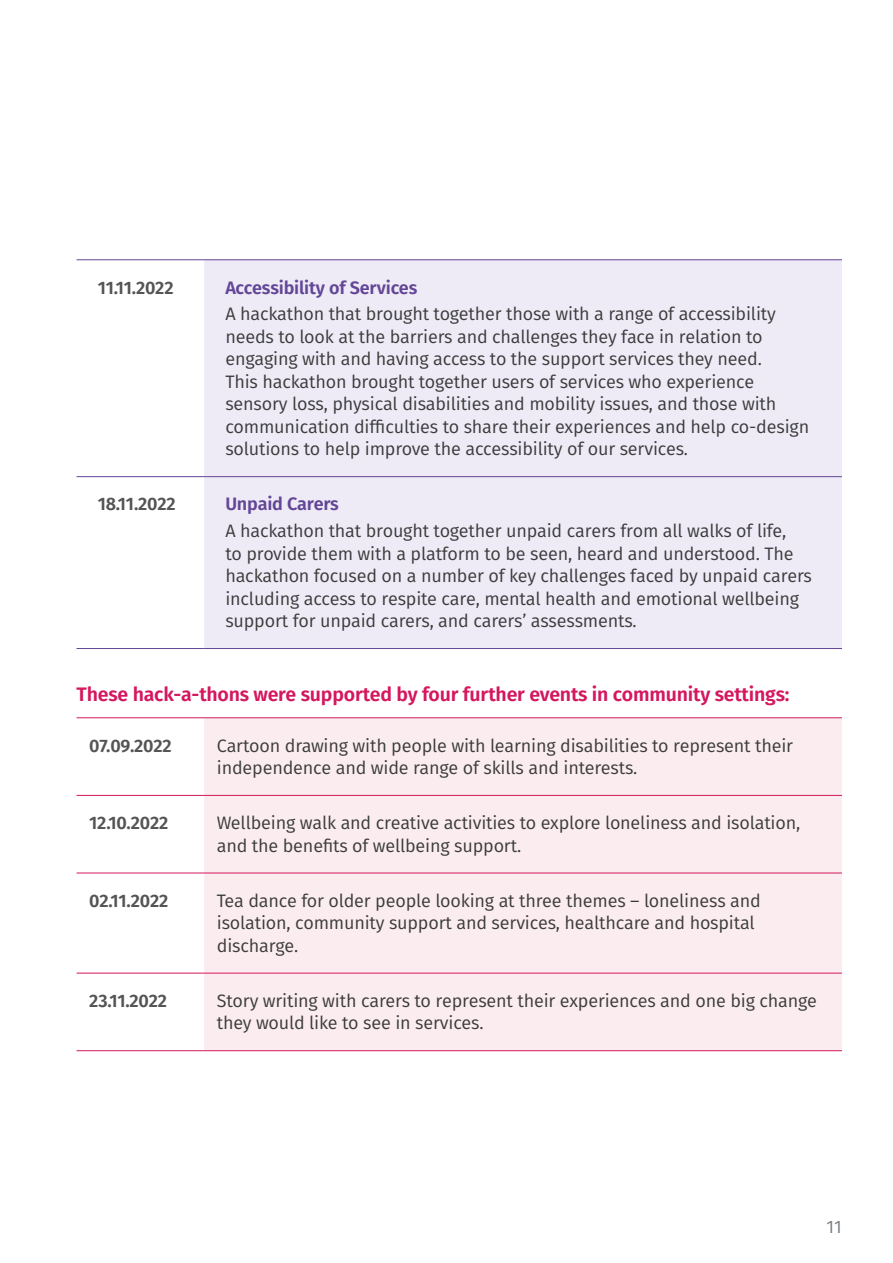
<style>
.page{position:relative;width:893px;height:1263px;background:#fff}
.page>*{position:absolute;margin:0;border:0;box-sizing:border-box;transform-origin:0 0}
.t1{font:600 19.5px "Fira Sans";letter-spacing:-.01em;color:#d4175e}
.t2{font:18px/22.5px "Fira Sans";letter-spacing:-.01em;color:#3c3c3b}
.t3{font:600 18px "Fira Sans";letter-spacing:-.01em;color:#555454}
.t4{font:600 18px "Fira Sans";letter-spacing:-.01em;color:#634696}
.t5{font:18px "Fira Sans";color:#798087}
</style>
<div class="page">
<div style="left:204px;top:260px;width:638px;height:388px;background:#eeebf7"></div>
<div style="left:204px;top:718px;width:638px;height:332px;background:#fbedef"></div>
<hr style="left:77px;top:259px;width:127px;height:1px;background:#634696">
<hr style="left:204px;top:259px;width:638px;height:1px;background:#634696">
<hr style="left:77px;top:476px;width:127px;height:1px;background:#634696">
<hr style="left:204px;top:476px;width:638px;height:1px;background:#634696">
<hr style="left:77px;top:648px;width:127px;height:1px;background:#634696">
<hr style="left:204px;top:648px;width:638px;height:1px;background:#634696">
<hr style="left:77px;top:717px;width:127px;height:1px;background:#d4175e">
<hr style="left:204px;top:717px;width:638px;height:1px;background:#d4175e">
<hr style="left:77px;top:795px;width:127px;height:1px;background:#d4175e">
<hr style="left:204px;top:795px;width:638px;height:1px;background:#d4175e">
<hr style="left:77px;top:873px;width:127px;height:1px;background:#d4175e">
<hr style="left:204px;top:873px;width:638px;height:1px;background:#d4175e">
<hr style="left:77px;top:973px;width:127px;height:1px;background:#d4175e">
<hr style="left:204px;top:973px;width:638px;height:1px;background:#d4175e">
<hr style="left:77px;top:1050px;width:127px;height:1px;background:#d4175e">
<hr style="left:204px;top:1050px;width:638px;height:1px;background:#d4175e">
<p class="t3" style="left:98px;top:273px;width:77px">11.11.2022</p>
<p class="t4" style="left:225px;top:273px;width:193px">Accessibility of Services</p>
<p class="t2" style="left:225px;top:302px;width:585px">A hackathon that brought together those with a range of accessibility needs to look at the barriers and challenges they face in relation to engaging with and having access to the support services they need.<br>This hackathon brought together users of services who experience sensory loss, physical disabilities and mobility issues, and those with communication difficulties to share their experiences and help co-design solutions to help improve the accessibility of our services.</p>
<p class="t3" style="left:98px;top:489px;width:79px">18.11.2022</p>
<p class="t4" style="left:225px;top:489px;width:115px">Unpaid Carers</p>
<p class="t2" style="left:225px;top:519px;width:588px">A hackathon that brought together unpaid carers from all walks of life,<br>to provide them with a platform to be seen, heard and understood. The hackathon focused on a number of key challenges faced by unpaid carers including access to respite care, mental health and emotional wellbeing support for unpaid carers, and carers’ assessments.</p>
<p class="t1" style="left:77px;top:678px;width:714px">These hack-a-thons were supported by four further events in community settings:</p>
<p class="t3" style="left:89px;top:730px;width:84px">07.09.2022</p>
<p class="t2" style="left:217px;top:734px;width:578px">Cartoon drawing with people with learning disabilities to represent their independence and wide range of skills and interests.</p>
<p class="t3" style="left:89px;top:808px;width:80px">12.10.2022</p>
<p class="t2" style="left:217px;top:811px;width:585px">Wellbeing walk and creative activities to explore loneliness and isolation, and the benefits of wellbeing support.</p>
<p class="t3" style="left:89px;top:886px;width:80px">02.11.2022</p>
<p class="t2" style="left:217px;top:889px;width:545px">Tea dance for older people looking at three themes – loneliness and isolation, community support and services, healthcare and hospital discharge.</p>
<p class="t3" style="left:89px;top:986px;width:79px">23.11.2022</p>
<p class="t2" style="left:217px;top:989px;width:601px">Story writing with carers to represent their experiences and one big change they would like to see in services.</p>
<p class="t5" style="left:826px;top:1213px;width:17px">11</p>
</div>
